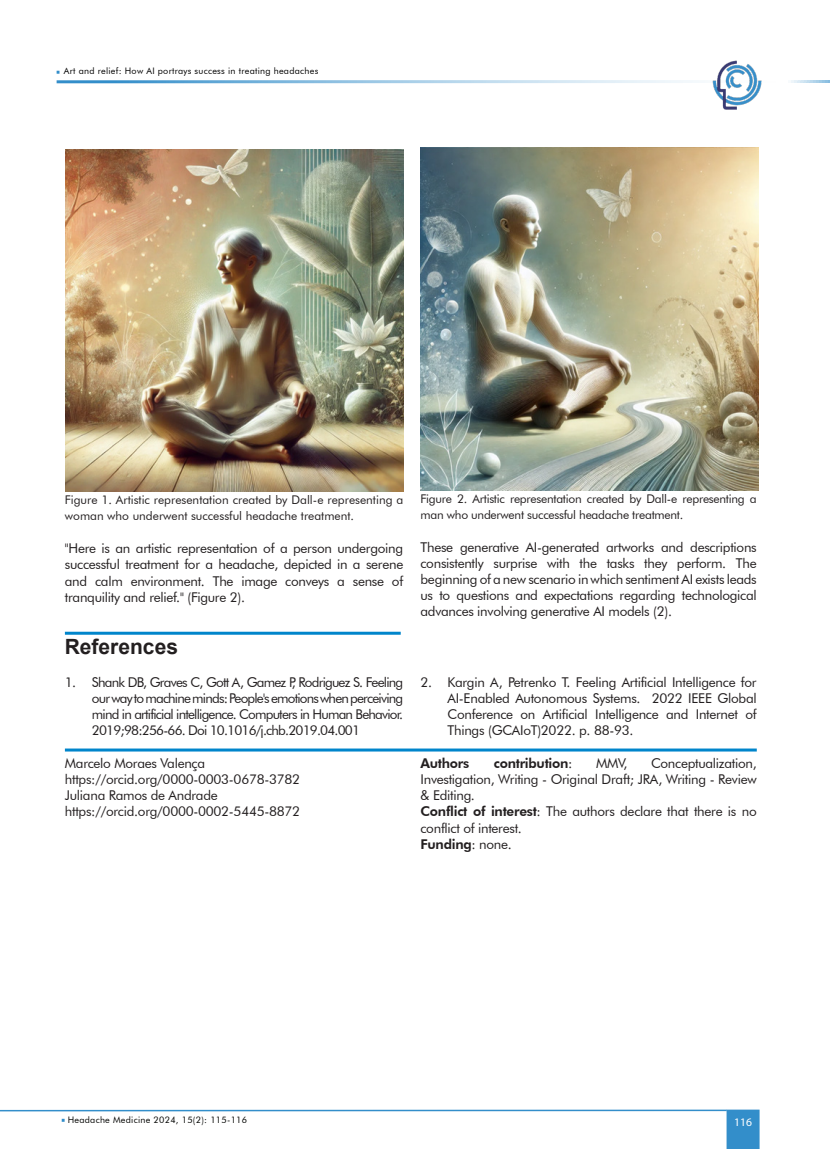
<style>
.page{position:relative;width:830px;height:1149px;background:#fff}
.page>*{position:absolute;margin:0;border:0;box-sizing:border-box;transform-origin:0 0}
.t1{font:700 21px "Arial";color:#231f20}
.t2{font:13.5px/16.2px "Futura BT";letter-spacing:-.02em;color:#231f20;text-align:justify}
.t3{font:800 13.5px "Futura BT";letter-spacing:-.02em;color:#231f20}
.t4{font:12px/16.5px "Futura BT";letter-spacing:-.01em;color:#231f20}
.t5{font:11.55px "Myriad Pro";color:#fff}
.t6{font:9px "Futura BT";letter-spacing:.03em;color:#000}
.t7{font:9px "Futura BT";letter-spacing:.03em;color:#040503}
.s1{font-weight:400}
.s2{font-weight:800}
</style>
<div class="page">
<hr style="left:57px;top:80px;width:772px;height:3px;background:#338eca">
<svg style="left:726px;top:1109px;width:33px;height:39px"></svg>
<hr style="left:0;top:1109px;width:726px;height:1px;background:#338eca">
<img style="left:65px;top:150px;width:338px;height:341px">
<hr style="left:65px;top:631px;width:335px;height:3px;background:#0085cb">
<hr style="left:65px;top:748px;width:691px;height:3px;background:#0085cb">
<img style="left:420px;top:148px;width:338px;height:342px">
<img style="left:712px;top:60px;width:49px;height:50px">
<p class="t6" style="left:64px;top:65px;width:256px">Art and relief: How AI portrays success in treating headaches</p>
<p class="t4" style="left:65px;top:490px;width:340px">Figure 1. Artistic representation created by Dall-e representing a woman who underwent successful headache treatment.</p>
<p class="t2" style="left:65px;top:539px;width:340px">"Here is an artistic representation of a person undergoing successful treatment for a headache, depicted in a serene and calm environment. The image conveys a sense of tranquility and relief." (Figure 2).</p>
<p class="t1" style="left:65px;top:632px;width:115px">References</p>
<p class="t2" style="left:92px;top:673px;width:313px;text-indent:-27px">1. Shank DB, Graves C, Gott A, Gamez P, Rodriguez S. Feeling our way to machine minds: People's emotions when perceiving mind in artificial intelligence. Computers in Human Behavior.<br>2019;98:256-66. Doi 10.1016/j.chb.2019.04.001</p>
<p class="t2" style="left:65px;top:754px;width:142px">Marcelo Moraes Valença</p>
<p class="t2" style="left:65px;top:770px;width:237px">https://orcid.org/0000-0003-0678-3782</p>
<p class="t2" style="left:65px;top:786px;width:154px">Juliana Ramos de Andrade</p>
<p class="t2" style="left:65px;top:803px;width:237px">https://orcid.org/0000-0002-5445-8872</p>
<p class="t4" style="left:420px;top:490px;width:337px">Figure 2. Artistic representation created by Dall-e representing a man who underwent successful headache treatment.</p>
<p class="t2" style="left:420px;top:538px;width:337px">These generative AI-generated artworks and descriptions consistently surprise with the tasks they perform. The beginning of a new scenario in which sentiment AI exists leads us to questions and expectations regarding technological advances involving generative AI models (2).</p>
<p class="t2" style="left:447px;top:673px;width:310px;text-indent:-27px">2. Kargin A, Petrenko T. Feeling Artificial Intelligence for AI-Enabled Autonomous Systems. 2022 IEEE Global Conference on Artificial Intelligence and Internet of Things (GCAIoT)2022. p. 88-93.</p>
<p class="t3" style="left:420px;top:754px;width:50px">Authors</p>
<p class="t3" style="left:493px;top:754px;width:80px">contribution<span class="s1">:</span></p>
<p class="t2" style="left:595px;top:754px;width:33px">MMV,</p>
<p class="t2" style="left:420px;top:754px;width:337px;text-indent:230px">Conceptualization, Investigation, Writing - Original Draft; JRA, Writing - Review &amp; Editing.</p>
<p class="t2" style="left:420px;top:803px;width:337px"><span class="s2">Conflict of interest</span>: The authors declare that there is no conflict of interest.</p>
<p class="t3" style="left:420px;top:835px;width:93px">Funding<span class="s1">: none.</span></p>
<p class="t7" style="left:68px;top:1114px;width:181px">Headache Medicine 2024, 15(2): 115-116</p>
<p class="t5" style="left:733px;top:1114px;width:19px">116</p>
</div>
